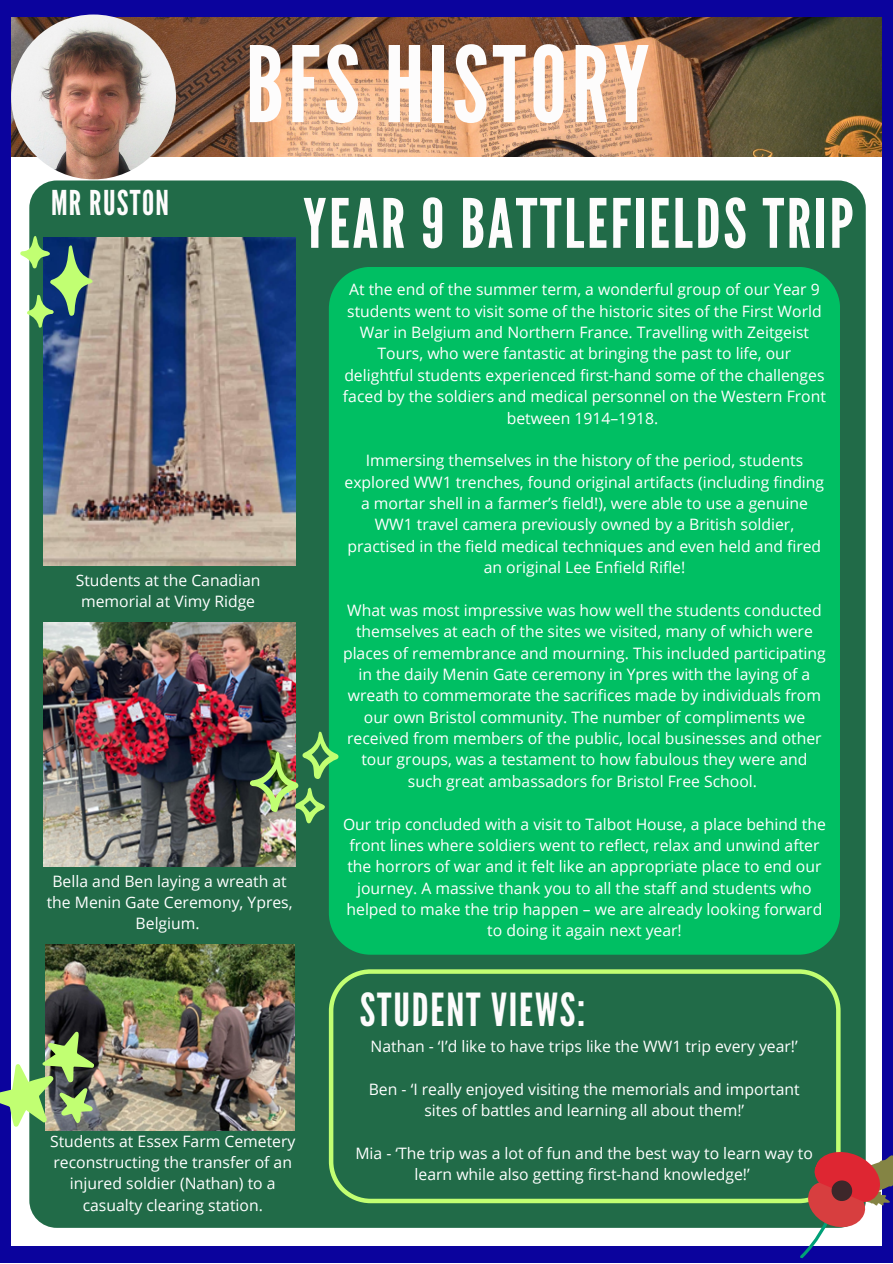
<style>
.page{position:relative;width:893px;height:1264px;background:#fff}
.page>*{position:absolute;margin:0;border:0;box-sizing:border-box;transform-origin:0 0}
.t1{font:104.85px "League Gothic";letter-spacing:.04em;color:#fdfcfc}
.t2{font:67.95px "League Gothic";letter-spacing:.04em;color:#fdfcfc}
.t3{font:45.45px "League Gothic";letter-spacing:.04em;color:#fdfcfc}
.t4{font:34.2px "League Gothic";letter-spacing:.04em;color:#fdfcfc}
.t5{font:15.75px/21.3px "Open Sans";color:#fff;text-align:center}
</style>
<div class="page">
<div style="left:0;top:0;width:892px;height:1262px;background:#0b039d"></div>
<div style="left:11px;top:18px;width:870px;height:1227px;background:#fff"></div>
<div style="left:29px;top:180px;width:836px;height:1047px;background:#216b48;border-radius:27px"></div>
<img style="left:11px;top:18px;width:870px;height:138px">
<img style="left:11px;top:15px;width:165px;height:164px;border-radius:50%">
<svg style="left:329px;top:969px;width:511px;height:234px"></svg>
<img style="left:44px;top:237px;width:251px;height:328px">
<img style="left:44px;top:622px;width:251px;height:244px">
<div style="left:329px;top:267px;width:511px;height:687px;background:#00bf63"></div>
<img style="left:45px;top:944px;width:250px;height:186px">
<svg style="left:799px;top:1130px;width:93px;height:129px"></svg>
<img style="left:250px;top:731px;width:88px;height:92px">
<svg style="left:20px;top:234px;width:74px;height:94px"></svg>
<svg style="left:0;top:1031px;width:94px;height:95px"></svg>
<p class="t4" style="left:51px;top:182px;width:120px">MR RUSTON</p>
<p class="t1" style="left:246px;top:24px;width:405px">BFS HISTORY</p>
<p class="t2" style="left:303px;top:184px;width:551px">YEAR 9 BATTLEFIELDS TRIP</p>
<p class="t5" style="left:76px;top:569px;width:186px">Students at the Canadian memorial at Vimy Ridge</p>
<p class="t5" style="left:47px;top:869px;width:247px">Bella and Ben laying a wreath at the Menin Gate Ceremony, Ypres,<br>Belgium.</p>
<p class="t5" style="left:50px;top:1129px;width:247px">Students at Essex Farm Cemetery reconstructing the transfer of an injured soldier (Nathan) to a casualty clearing station.</p>
<p class="t5" style="left:343px;top:278px;width:484px">At the end of the summer term, a wonderful group of our Year 9 students went to visit some of the historic sites of the First World War in Belgium and Northern France. Travelling with Zeitgeist Tours, who were fantastic at bringing the past to life, our delightful students experienced first-hand some of the challenges faced by the soldiers and medical personnel on the Western Front between 1914–1918.</p>
<p class="t5" style="left:344px;top:449px;width:481px">Immersing themselves in the history of the period, students explored WW1 trenches, found original artifacts (including finding a mortar shell in a farmer’s field!), were able to use a genuine WW1 travel camera previously owned by a British soldier, practised in the field medical techniques and even held and fired an original Lee Enfield Rifle!</p>
<p class="t5" style="left:343px;top:599px;width:484px">What was most impressive was how well the students conducted themselves at each of the sites we visited, many of which were places of remembrance and mourning. This included participating in the daily Menin Gate ceremony in Ypres with the laying of a wreath to commemorate the sacrifices made by individuals from our own Bristol community. The number of compliments we received from members of the public, local businesses and other tour groups, was a testament to how fabulous they were and such great ambassadors for Bristol Free School.</p>
<p class="t5" style="left:343px;top:812px;width:484px">Our trip concluded with a visit to Talbot House, a place behind the front lines where soldiers went to reflect, relax and unwind after the horrors of war and it felt like an appropriate place to end our journey. A massive thank you to all the staff and students who helped to make the trip happen – we are already looking forward to doing it again next year!</p>
<p class="t3" style="left:360px;top:983px;width:227px">STUDENT VIEWS:</p>
<p class="t5" style="left:370px;top:1035px;width:429px">Nathan - ‘I’d like to have trips like the WW1 trip every year!’</p>
<p class="t5" style="left:369px;top:1077px;width:432px">Ben - ‘I really enjoyed visiting the memorials and important sites of battles and learning all about them!’</p>
<p class="t5" style="left:355px;top:1142px;width:459px">Mia - ‘The trip was a lot of fun and the best way to learn way to learn while also getting first-hand knowledge!’</p>
</div>
